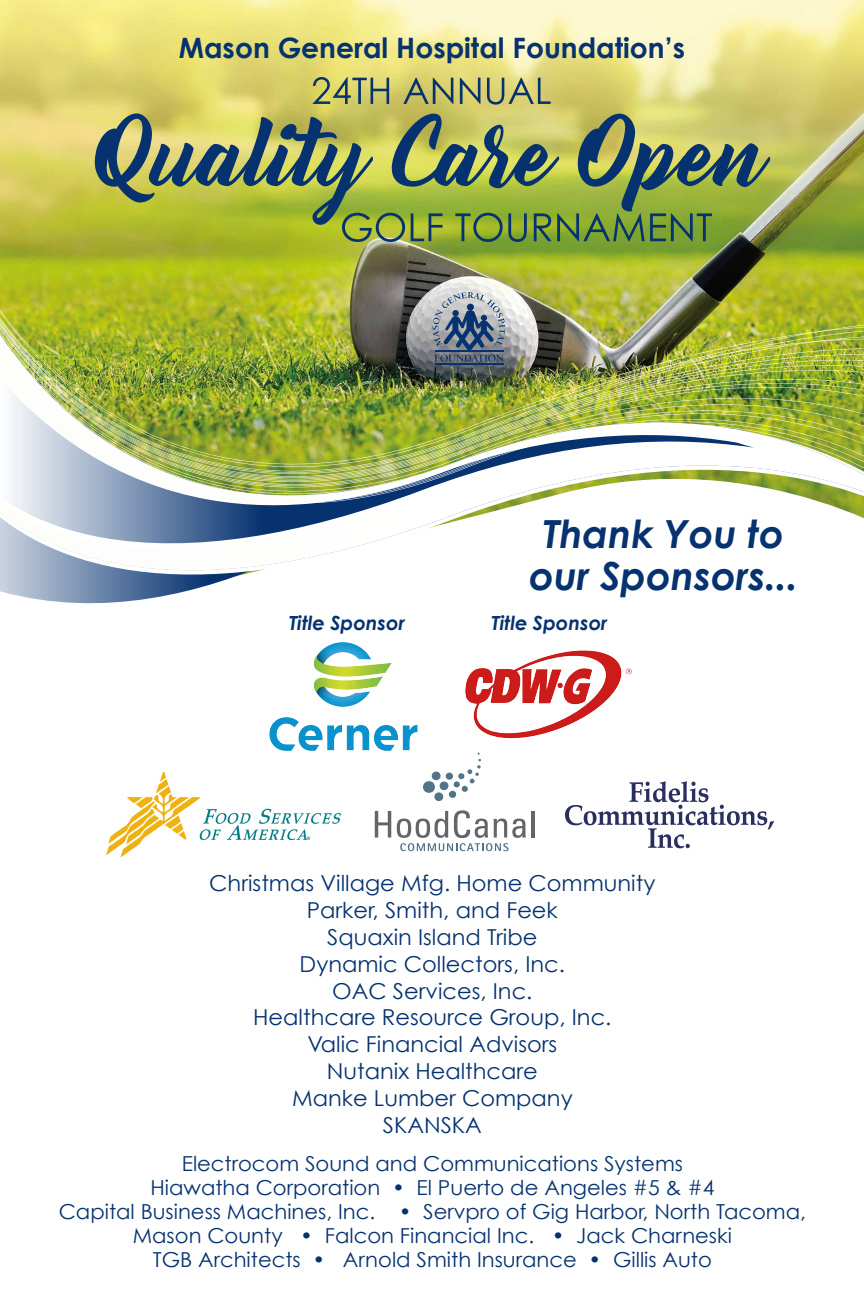
<style>
.page{position:relative;width:864px;height:1296px;background:#fff}
.page>*{position:absolute;margin:0;border:0;box-sizing:border-box;transform-origin:0 0}
.t1{font:italic 700 38.75px/42.2px "Century Gothic";color:#063270;text-align:center}
.t2{font:700 28.1px "Century Gothic";color:#063270}
.t3{font:21.95px/26.9px "Century Gothic";color:#063270;text-align:center}
.t4{font:20.65px/24.1px "Century Gothic";color:#063270;text-align:center}
.t5{font:italic 700 19.5px "Century Gothic";color:#063270}
</style>
<div class="page">
<img style="left:0;top:0;width:864px;height:287px">
<svg style="left:0;top:509px;width:864px;height:95px"></svg>
<svg style="left:0;top:509px;width:759px;height:49px"></svg>
<svg style="left:0;top:509px;width:754px;height:44px"></svg>
<svg style="left:10px;top:493px;width:854px;height:4px"></svg>
<svg style="left:0;top:287px;width:864px;height:8px;background:#aab03f"></svg>
<img style="left:0;top:295px;width:864px;height:182px">
<hr style="left:435px;top:363px;width:68px;height:2px;background:#063270">
<svg style="left:432px;top:292px;width:73px;height:70px;background:#7e8c9e"></svg>
<svg style="left:95px;top:113px;width:675px;height:129px;background:#8ea055"></svg>
<svg style="left:312px;top:77px;width:77px;height:27px;background:#a1a86a"></svg>
<svg style="left:403px;top:78px;width:50px;height:26px"></svg>
<svg style="left:460px;top:78px;width:20px;height:26px"></svg>
<svg style="left:487px;top:78px;width:64px;height:27px;background:#a9ab73"></svg>
<img style="left:106px;top:771px;width:235px;height:87px">
<img style="left:236px;top:642px;width:182px;height:142px">
<svg style="left:565px;top:781px;width:209px;height:67px"></svg>
<svg style="left:375px;top:811px;width:16px;height:27px"></svg>
<hr style="left:531px;top:811px;width:4px;height:27px;background:#646569">
<svg style="left:397px;top:810px;width:129px;height:41px"></svg>
<svg style="left:423px;top:765px;width:58px;height:36px"></svg>
<img style="left:465px;top:650px;width:167px;height:112px">
<h2 class="t2" style="left:179px;top:30px;width:508px">Mason General Hospital Foundation’s</h2>
<h1 class="t1" style="left:529px;top:511px;width:270px">Thank You to our Sponsors...</h1>
<p class="t5" style="left:289px;top:610px;width:117px">Title Sponsor</p>
<p class="t5" style="left:492px;top:610px;width:117px">Title Sponsor</p>
<p class="t3" style="left:209px;top:870px;width:448px">Christmas Village Mfg. Home Community<br>Parker, Smith, and Feek<br>Squaxin Island Tribe<br>Dynamic Collectors, Inc.<br>OAC Services, Inc.<br>Healthcare Resource Group, Inc.<br>Valic Financial Advisors<br>Nutanix Healthcare<br>Manke Lumber Company<br>SKANSKA</p>
<p class="t4" style="left:59px;top:1151px;width:749px">Electrocom Sound and Communications Systems<br>Hiawatha Corporation • El Puerto de Angeles #5 &amp; #4<br>Capital Business Machines, Inc. • Servpro of Gig Harbor, North Tacoma, Mason County • Falcon Financial Inc. • Jack Charneski<br>TGB Architects • Arnold Smith Insurance • Gillis Auto</p>
</div>
